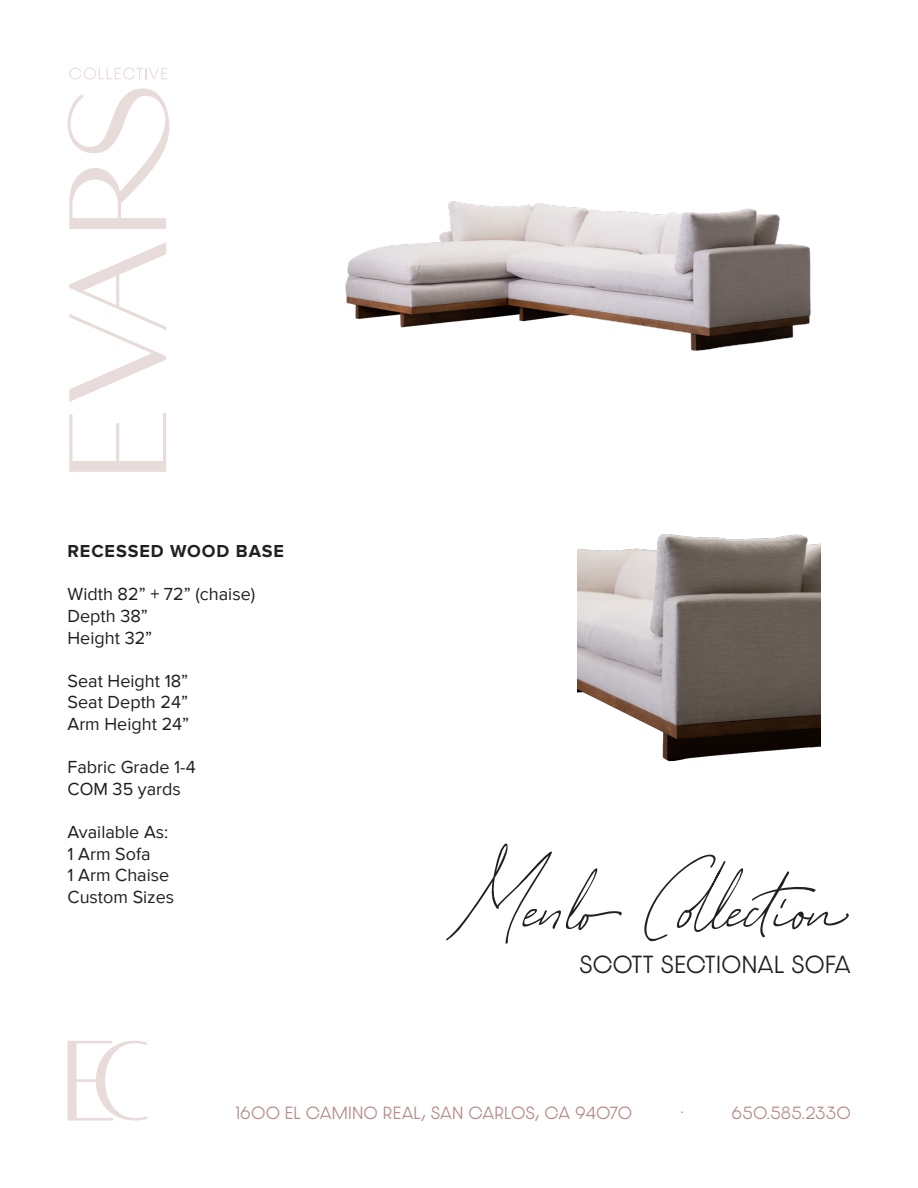
<style>
.page{position:relative;width:918px;height:1188px;background:#fff}
.page>*{position:absolute;margin:0;border:0;box-sizing:border-box;transform-origin:0 0}
.t1{font:150px "Georgia Ballpark Script";color:#231f20}
.t2{font:300 21px "Dazzle Unicase";letter-spacing:.05em;color:#231f20}
.t3{font:18px "Proxima Nova";color:#231f20}
.t4{font:700 18px "Proxima Nova";letter-spacing:.05em;color:#231f20}
.t5{font:300 15px "Dazzle Unicase";letter-spacing:.055em;color:#b38b88}
</style>
<div class="page">
<svg style="left:69px;top:413px;width:97px;height:59px"></svg>
<svg style="left:69px;top:242px;width:97px;height:160px"></svg>
<svg style="left:68px;top:89px;width:101px;height:140px"></svg>
<svg style="left:69px;top:68px;width:98px;height:12px"></svg>
<svg style="left:67px;top:1041px;width:80px;height:80px"></svg>
<img style="left:345px;top:201px;width:466px;height:150px">
<img style="left:578px;top:534px;width:242px;height:228px">
<p class="t4" style="left:68px;top:543px;width:218px">RECESSED WOOD BASE</p>
<p class="t3" style="left:68px;top:584px;width:189px">Width 82” + 72” (chaise)</p>
<p class="t3" style="left:68px;top:606px;width:82px">Depth 38”</p>
<p class="t3" style="left:68px;top:627px;width:86px">Height 32”</p>
<p class="t3" style="left:68px;top:670px;width:122px">Seat Height 18”</p>
<p class="t3" style="left:68px;top:692px;width:122px">Seat Depth 24”</p>
<p class="t3" style="left:68px;top:714px;width:123px">Arm Height 24”</p>
<p class="t3" style="left:68px;top:757px;width:130px">Fabric Grade 1-4</p>
<p class="t3" style="left:68px;top:778px;width:115px">COM 35 yards</p>
<p class="t3" style="left:68px;top:822px;width:102px">Available As:</p>
<p class="t3" style="left:68px;top:843px;width:85px">1 Arm Sofa</p>
<p class="t3" style="left:68px;top:865px;width:103px">1 Arm Chaise</p>
<p class="t3" style="left:68px;top:886px;width:108px">Custom Sizes</p>
<p class="t1" style="left:455px;top:837px;width:397px">Menlo Collection</p>
<p class="t2" style="left:580px;top:949px;width:272px">SCOTT SECTIONAL SOFA</p>
<p class="t5" style="left:236px;top:1102px;width:398px">1600 EL CAMINO REAL, SAN CARLOS, CA 94070</p>
<p class="t5" style="left:681px;top:1096px;width:4px">.</p>
<p class="t5" style="left:732px;top:1102px;width:120px">650.585.2330</p>
</div>
